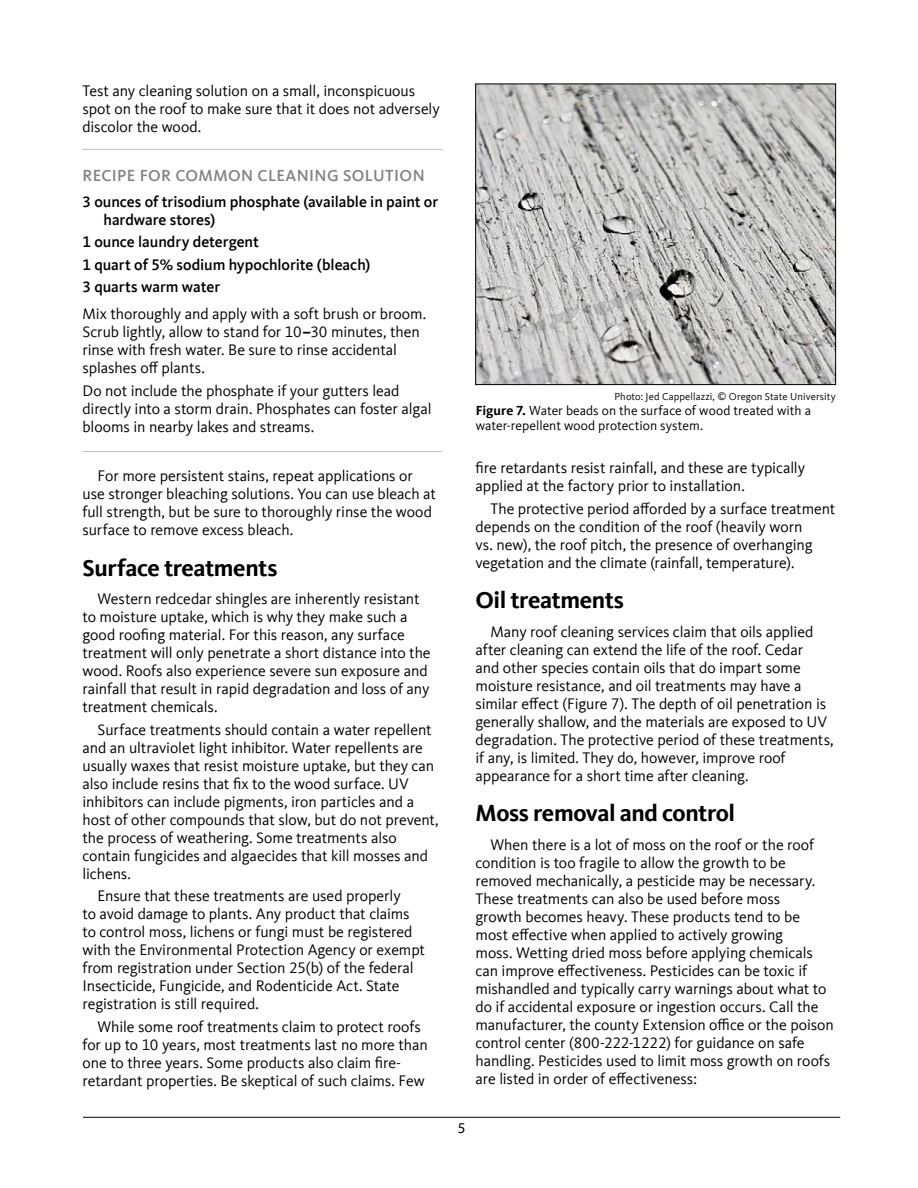
<style>
.page{position:relative;width:918px;height:1188px;background:#fff}
.page>*{position:absolute;margin:0;border:0;box-sizing:border-box;transform-origin:0 0}
.t1{font:700 24px "Kievit Offc";letter-spacing:-.02em;color:#000}
.t2{font:500 16.5px "Kievit Offc";letter-spacing:.02em;color:#808285}
.t3{font:15.75px/18px "Kievit Offc";letter-spacing:-.005em;color:#000}
.t4{font:500 15.75px/22.5px "Kievit Offc";letter-spacing:-.005em;color:#000}
.t5{font:15px "Myriad Pro";color:#000}
.t6{font:13.5px/15px "Kievit Offc";color:#000}
.t7{font:10.5px "Kievit Offc";letter-spacing:.01em;color:#000}
.s1{font-weight:700}
</style>
<div class="page">
<hr style="left:83px;top:1117px;width:757px;height:1px;background:#000">
<hr style="left:82px;top:149px;width:360px;height:1px;background:#bcbec0">
<hr style="left:82px;top:451px;width:360px;height:1px;background:#bcbec0">
<img style="left:478px;top:86px;width:356px;height:297px">
<div style="left:476px;top:84px;width:360px;height:301px;border:1px solid #000"></div>
<p class="t3" style="left:82px;top:82px;width:359px">Test any cleaning solution on a small, inconspicuous spot on the roof to make sure that it does not adversely discolor the wood.</p>
<p class="t2" style="left:82px;top:166px;width:344px">RECIPE FOR COMMON CLEANING SOLUTION</p>
<p class="t4" style="left:104px;top:193px;width:336px;line-height:18px;text-indent:-21px">3 ounces of trisodium phosphate (available in paint or hardware stores)</p>
<p class="t4" style="left:82px;top:231px;width:290px">1 ounce laundry detergent<br>1 quart of 5% sodium hypochlorite (bleach)<br>3 quarts warm water</p>
<p class="t3" style="left:82px;top:305px;width:345px">Mix thoroughly and apply with a soft brush or broom.<br>Scrub lightly, allow to stand for 10<span class="s1">–</span>30 minutes, then rinse with fresh water. Be sure to rinse accidental splashes off plants.</p>
<p class="t3" style="left:82px;top:382px;width:350px">Do not include the phosphate if your gutters lead directly into a storm drain. Phosphates can foster algal blooms in nearby lakes and streams.</p>
<p class="t3" style="left:82px;top:467px;width:355px;text-indent:15px">For more persistent stains, repeat applications or use stronger bleaching solutions. You can use bleach at full strength, but be sure to thoroughly rinse the wood surface to remove excess bleach.</p>
<h1 class="t1" style="left:82px;top:554px;width:197px">Surface treatments</h1>
<p class="t3" style="left:82px;top:590px;width:350px;text-indent:15px">Western redcedar shingles are inherently resistant to moisture uptake, which is why they make such a good roofing material. For this reason, any surface treatment will only penetrate a short distance into the wood. Roofs also experience severe sun exposure and rainfall that result in rapid degradation and loss of any treatment chemicals.</p>
<p class="t3" style="left:82px;top:721px;width:358px;text-indent:15px">Surface treatments should contain a water repellent and an ultraviolet light inhibitor. Water repellents are usually waxes that resist moisture uptake, but they can also include resins that fix to the wood surface. UV inhibitors can include pigments, iron particles and a host of other compounds that slow, but do not prevent, the process of weathering. Some treatments also contain fungicides and algaecides that kill mosses and lichens.</p>
<p class="t3" style="left:82px;top:887px;width:344px;text-indent:15px">Ensure that these treatments are used properly<br>to avoid damage to plants. Any product that claims to control moss, lichens or fungi must be registered with the Environmental Protection Agency or exempt from registration under Section 25(b) of the federal Insecticide, Fungicide, and Rodenticide Act. State registration is still required.</p>
<p class="t3" style="left:82px;top:1018px;width:347px;text-indent:15px">While some roof treatments claim to protect roofs for up to 10 years, most treatments last no more than one to three years. Some products also claim fire&shy;retardant properties. Be skeptical of such claims. Few</p>
<p class="t7" style="left:615px;top:390px;width:223px">Photo: Jed Cappellazzi, © Oregon State University</p>
<p class="t6" style="left:476px;top:403px;width:337px"><span class="s1">Figure 7.</span> Water beads on the surface of wood treated with a water-repellent wood protection system.</p>
<p class="t3" style="left:476px;top:459px;width:331px">fire retardants resist rainfall, and these are typically applied at the factory prior to installation.</p>
<p class="t3" style="left:476px;top:500px;width:361px;text-indent:15px">The protective period afforded by a surface treatment depends on the condition of the roof (heavily worn<br>vs. new), the roof pitch, the presence of overhanging vegetation and the climate (rainfall, temperature).</p>
<h1 class="t1" style="left:476px;top:586px;width:150px">Oil treatments</h1>
<p class="t3" style="left:476px;top:623px;width:360px;text-indent:15px">Many roof cleaning services claim that oils applied after cleaning can extend the life of the roof. Cedar<br>and other species contain oils that do impart some moisture resistance, and oil treatments may have a similar effect (Figure 7). The depth of oil penetration is generally shallow, and the materials are exposed to UV degradation. The protective period of these treatments, if any, is limited. They do, however, improve roof appearance for a short time after cleaning.</p>
<h1 class="t1" style="left:476px;top:799px;width:261px">Moss removal and control</h1>
<p class="t3" style="left:476px;top:836px;width:360px;text-indent:15px">When there is a lot of moss on the roof or the roof condition is too fragile to allow the growth to be removed mechanically, a pesticide may be necessary.<br>These treatments can also be used before moss<br>growth becomes heavy. These products tend to be most effective when applied to actively growing<br>moss. Wetting dried moss before applying chemicals can improve effectiveness. Pesticides can be toxic if mishandled and typically carry warnings about what to do if accidental exposure or ingestion occurs. Call the manufacturer, the county Extension office or the poison control center (800-222-1222) for guidance on safe handling. Pesticides used to limit moss growth on roofs are listed in order of effectiveness:</p>
<p class="t5" style="left:458px;top:1118px;width:9px">5</p>
</div>
